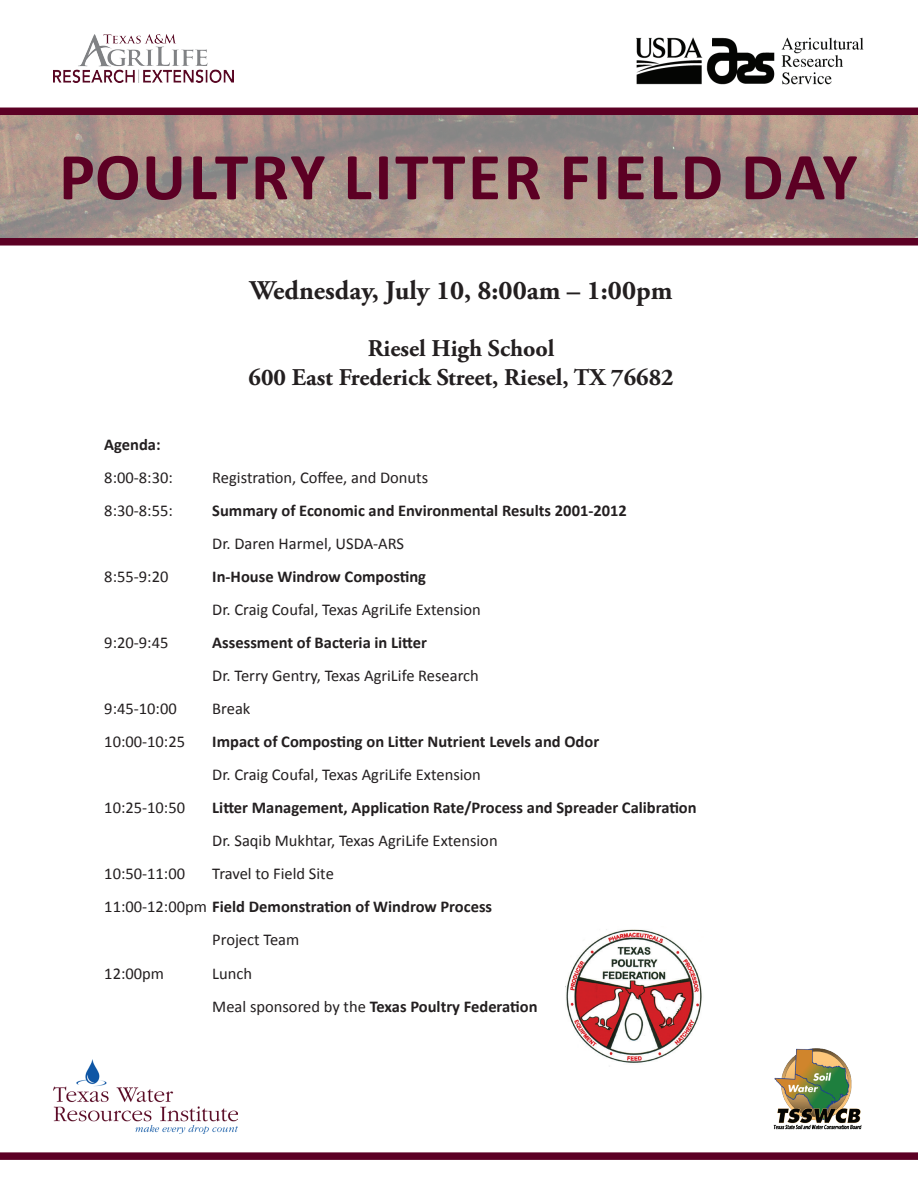
<style>
.page{position:relative;width:918px;height:1188px;background:#fff}
.page>*{position:absolute;margin:0;border:0;box-sizing:border-box;transform-origin:0 0}
.t1{font:700 67.5px "Calibri";letter-spacing:.04em;color:#5c0024}
.t2{font:700 27px "Adobe Garamond Pro";color:#231f20}
.t3{font:700 24px/28.8px "Adobe Garamond Pro";color:#231f20;text-align:center}
.t4{font:16.5px/33.9px "Calibri";color:#231f20}
.t5{font:700 16.5px "Calibri";color:#231f20}
.s1{font-weight:400}
.s2{font-weight:700}
</style>
<div class="page">
<svg style="left:0;top:115px;width:918px;height:123px;background:#a6958c"></svg>
<div style="left:0;top:238px;width:918px;height:8px;background:#5c0024"></div>
<div style="left:0;top:1152px;width:918px;height:8px;background:#5c0024"></div>
<div style="left:0;top:108px;width:918px;height:7px;background:#5c0024"></div>
<img style="left:566px;top:929px;width:136px;height:134px">
<img style="left:54px;top:34px;width:179px;height:49px">
<img style="left:636px;top:37px;width:228px;height:48px">
<img style="left:54px;top:1059px;width:184px;height:75px">
<img style="left:773px;top:1048px;width:89px;height:82px">
<h1 class="t1" style="left:59px;top:134px;width:800px">POultry litter field day</h1>
<h2 class="t2" style="left:250px;top:274px;width:424px">Wednesday, July 10, 8:00am – 1:00pm</h2>
<h3 class="t3" style="left:249px;top:335px;width:427px">Riesel High School<br>600 East Frederick Street, Riesel, TX 76682</h3>
<p class="t5" style="left:104px;top:434px;width:58px">Agenda:</p>
<p class="t4" style="left:104px;top:460px;width:70px">8:00-8:30:</p>
<p class="t4" style="left:212px;top:460px;width:217px">Registration, Coffee, and Donuts</p>
<p class="t4" style="left:104px;top:493px;width:70px">8:30-8:55:</p>
<p class="t5" style="left:212px;top:500px;width:416px">Summary of Economic and Environmental Results 2001-2012</p>
<p class="t4" style="left:212px;top:526px;width:193px">Dr. Daren Harmel, USDA-ARS</p>
<p class="t4" style="left:104px;top:559px;width:66px">8:55-9:20</p>
<p class="t5" style="left:212px;top:566px;width:215px">In-House Windrow Composting</p>
<p class="t4" style="left:212px;top:592px;width:270px">Dr. Craig Coufal, Texas AgriLife Extension</p>
<p class="t4" style="left:104px;top:625px;width:66px">9:20-9:45</p>
<p class="t5" style="left:212px;top:632px;width:216px">Assessment of Bacteria in Litter</p>
<p class="t4" style="left:212px;top:658px;width:268px">Dr. Terry Gentry, Texas AgriLife Research</p>
<p class="t4" style="left:104px;top:691px;width:74px">9:45-10:00</p>
<p class="t4" style="left:212px;top:691px;width:40px">Break</p>
<p class="t4" style="left:104px;top:724px;width:82px">10:00-10:25</p>
<p class="t5" style="left:212px;top:731px;width:388px">Impact of Composting on Litter Nutrient Levels and Odor</p>
<p class="t4" style="left:212px;top:757px;width:270px">Dr. Craig Coufal, Texas AgriLife Extension</p>
<p class="t4" style="left:104px;top:790px;width:82px">10:25-10:50</p>
<p class="t5" style="left:212px;top:797px;width:486px">Litter Management, Application Rate/Process and Spreader Calibration</p>
<p class="t4" style="left:212px;top:823px;width:287px">Dr. Saqib Mukhtar, Texas AgriLife Extension</p>
<p class="t4" style="left:104px;top:856px;width:82px">10:50-11:00</p>
<p class="t4" style="left:212px;top:856px;width:123px">Travel to Field Site</p>
<p class="t5" style="left:104px;top:896px;width:389px"><span class="s1">11:00-12:00pm</span> Field Demonstration of Windrow Process</p>
<p class="t4" style="left:212px;top:922px;width:88px">Project Team</p>
<p class="t4" style="left:104px;top:956px;width:61px">12:00pm</p>
<p class="t4" style="left:212px;top:956px;width:327px">Lunch<br>Meal sponsored by the <span class="s2">Texas Poultry Federation</span></p>
</div>
